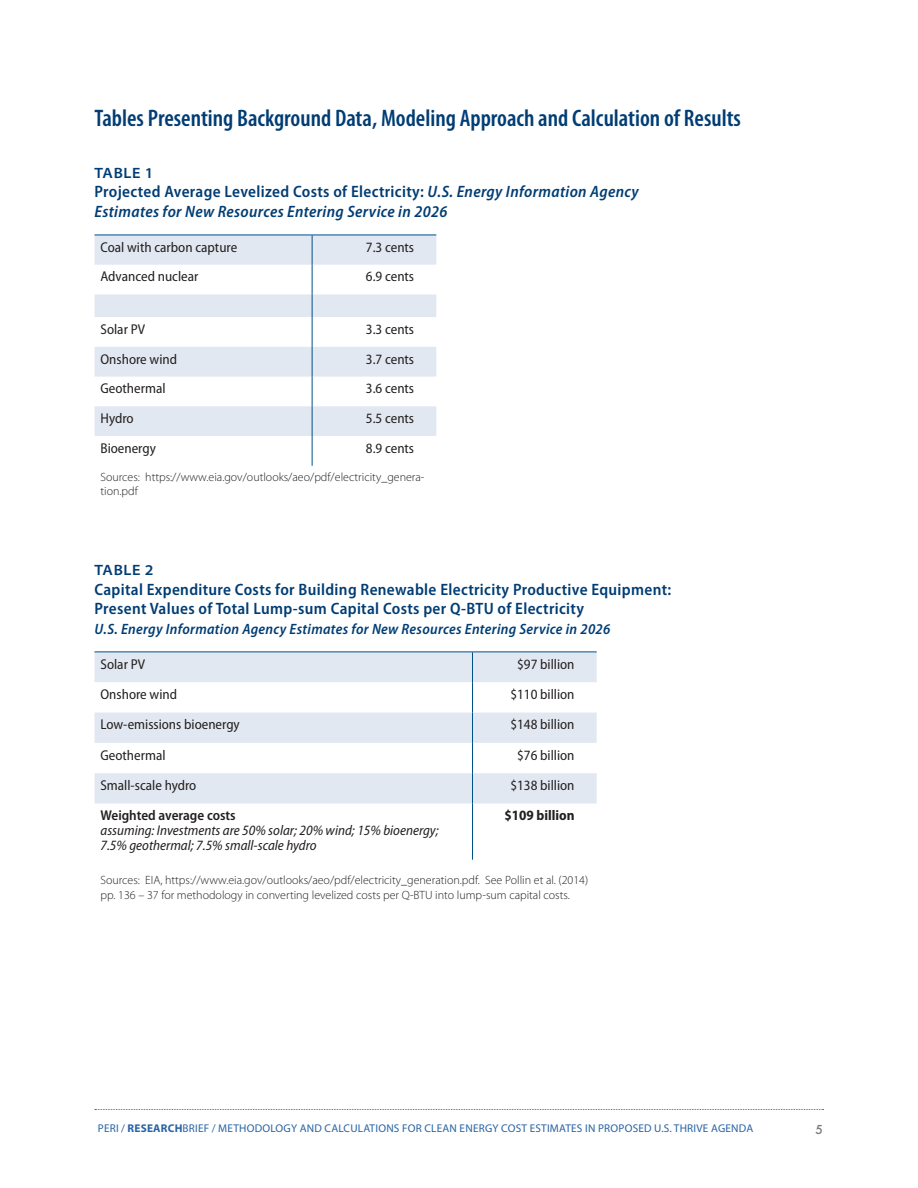
<style>
.page{position:relative;width:918px;height:1188px;background:#fff}
.page>*{position:absolute;margin:0;border:0;box-sizing:border-box;transform-origin:0 0}
.chead{font:600 condensed 24px "Myriad Pro";color:#013d74}
.Table_Title{font:600 semi-condensed 16.5px/19.5px "Myriad Pro";letter-spacing:.02em;color:#013d74}
.Table_Title-2{font:italic 600 semi-condensed 16.5px/19.5px "Myriad Pro";letter-spacing:.02em;color:#013d74}
.Table_Title-3{font:italic 600 semi-condensed 15px "Myriad Pro";letter-spacing:.02em;color:#013d74}
.Figure_Kicker{font:600 semi-expanded 15px "Myriad Pro";letter-spacing:.04em;color:#013d74}
.Table_Text{font:semi-condensed 14.25px "Myriad Pro";color:#231f20}
.Table_Text-2{font:italic semi-condensed 14.25px/15px "Myriad Pro";color:#231f20}
.Table_Text-3{font:700 semi-condensed 14.25px "Myriad Pro";color:#231f20}
.Source{font:300 12px/14.4px "Myriad Pro";color:#231f20}
.t1{font:500 12px "Futura";color:#76787b}
.t2{font:11.25px "Myriad Pro";letter-spacing:.02em;color:#2863a4}
.s1{font-style:normal}
.s2{font-weight:600;font-style:normal}
.s3{font-weight:700}
</style>
<div class="page">
<svg style="left:95px;top:1109px;width:729px;height:1px"></svg>
<svg style="left:94px;top:236px;width:342px;height:200px;fill:#e2e8f1"></svg>
<hr style="left:94px;top:235px;width:218px;height:1px;background:#005187">
<hr style="left:312px;top:235px;width:124px;height:1px;background:#005187">
<hr style="left:312px;top:235px;width:1px;height:30px;background:#005187">
<svg style="left:312px;top:265px;width:1px;height:52px"></svg>
<hr style="left:312px;top:317px;width:1px;height:30px;background:#005187">
<hr style="left:312px;top:347px;width:1px;height:30px;background:#005187">
<svg style="left:312px;top:377px;width:1px;height:29px"></svg>
<hr style="left:312px;top:406px;width:1px;height:30px;background:#005187">
<hr style="left:312px;top:436px;width:1px;height:30px;background:#005187">
<svg style="left:94px;top:653px;width:503px;height:151px;fill:#e2e8f1"></svg>
<hr style="left:94px;top:652px;width:378px;height:1px;background:#005187">
<hr style="left:472px;top:652px;width:125px;height:1px;background:#005187">
<hr style="left:472px;top:652px;width:1px;height:30px;background:#005187">
<hr style="left:472px;top:682px;width:1px;height:31px;background:#005187">
<hr style="left:472px;top:713px;width:1px;height:30px;background:#005187">
<hr style="left:472px;top:743px;width:1px;height:30px;background:#005187">
<hr style="left:472px;top:773px;width:1px;height:31px;background:#005187">
<hr style="left:472px;top:804px;width:1px;height:56px;background:#005187">
<p class="chead" style="left:94px;top:105px;width:648px">Tables Presenting Background Data, Modeling Approach and Calculation of Results</p>
<p class="Figure_Kicker" style="left:95px;top:164px;width:60px">TABLE 1</p>
<p class="Table_Title-2" style="left:94px;top:182px;width:546px"><span class="s1">Projected Average Levelized Costs of Electricity:</span> U.S. Energy Information Agency<br>Estimates for New Resources Entering Service in 2026</p>
<p class="Table_Text" style="left:100px;top:239px;width:138px">Coal with carbon capture</p>
<p class="Table_Text" style="left:366px;top:239px;width:50px">7.3 cents</p>
<p class="Table_Text" style="left:100px;top:269px;width:99px">Advanced nuclear</p>
<p class="Table_Text" style="left:366px;top:269px;width:50px">6.9 cents</p>
<p class="Table_Text" style="left:100px;top:321px;width:46px">Solar PV</p>
<p class="Table_Text" style="left:366px;top:321px;width:50px">3.3 cents</p>
<p class="Table_Text" style="left:100px;top:351px;width:78px">Onshore wind</p>
<p class="Table_Text" style="left:366px;top:351px;width:50px">3.7 cents</p>
<p class="Table_Text" style="left:100px;top:381px;width:67px">Geothermal</p>
<p class="Table_Text" style="left:366px;top:381px;width:50px">3.6 cents</p>
<p class="Table_Text" style="left:100px;top:411px;width:35px">Hydro</p>
<p class="Table_Text" style="left:366px;top:411px;width:50px">5.5 cents</p>
<p class="Table_Text" style="left:100px;top:440px;width:57px">Bioenergy</p>
<p class="Table_Text" style="left:366px;top:440px;width:50px">8.9 cents</p>
<p class="Source" style="left:100px;top:469px;width:326px">Sources: https://www.eia.gov/outlooks/aeo/pdf/electricity_genera&shy;tion.pdf</p>
<p class="Figure_Kicker" style="left:95px;top:562px;width:60px">TABLE 2</p>
<p class="Table_Title" style="left:94px;top:580px;width:578px">Capital Expenditure Costs for Building Renewable Electricity Productive Equipment:<br>Present Values of Total Lump-sum Capital Costs per Q-BTU of Electricity</p>
<p class="Table_Title-3" style="left:94px;top:620px;width:517px">U.S. Energy Information Agency Estimates for New Resources Entering Service in 2026</p>
<p class="Table_Text" style="left:100px;top:656px;width:46px">Solar PV</p>
<p class="Table_Text" style="left:517px;top:656px;width:59px">$97 billion</p>
<p class="Table_Text" style="left:100px;top:686px;width:78px">Onshore wind</p>
<p class="Table_Text" style="left:510px;top:686px;width:66px">$110 billion</p>
<p class="Table_Text" style="left:100px;top:717px;width:141px">Low-emissions bioenergy</p>
<p class="Table_Text" style="left:510px;top:717px;width:66px">$148 billion</p>
<p class="Table_Text" style="left:100px;top:747px;width:67px">Geothermal</p>
<p class="Table_Text" style="left:517px;top:747px;width:59px">$76 billion</p>
<p class="Table_Text" style="left:100px;top:777px;width:97px">Small-scale hydro</p>
<p class="Table_Text" style="left:510px;top:777px;width:66px">$138 billion</p>
<p class="Table_Text-2" style="left:100px;top:808px;width:340px"><span class="s2">Weighted average costs<br></span>assuming: Investments are 50% solar; 20% wind; 15% bioenergy;<br>7.5% geothermal; 7.5% small-scale hydro</p>
<p class="Table_Text-3" style="left:504px;top:807px;width:72px">$109 billion</p>
<p class="Source" style="left:100px;top:873px;width:489px">Sources: EIA, https://www.eia.gov/outlooks/aeo/pdf/electricity_generation.pdf. See Pollin et al. (2014) pp. 136 – 37 for methodology in converting levelized costs per Q-BTU into lump-sum capital costs.</p>
<p class="t2" style="left:98px;top:1123px;width:657px">PERI / <span class="s3">RESEARCH</span>BRIEF / METHODOLOGY AND CALCULATIONS FOR CLEAN ENERGY COST ESTIMATES IN PROPOSED U.S. THRIVE AGENDA</p>
<p class="t1" style="left:816px;top:1121px;width:9px">5</p>
</div>
